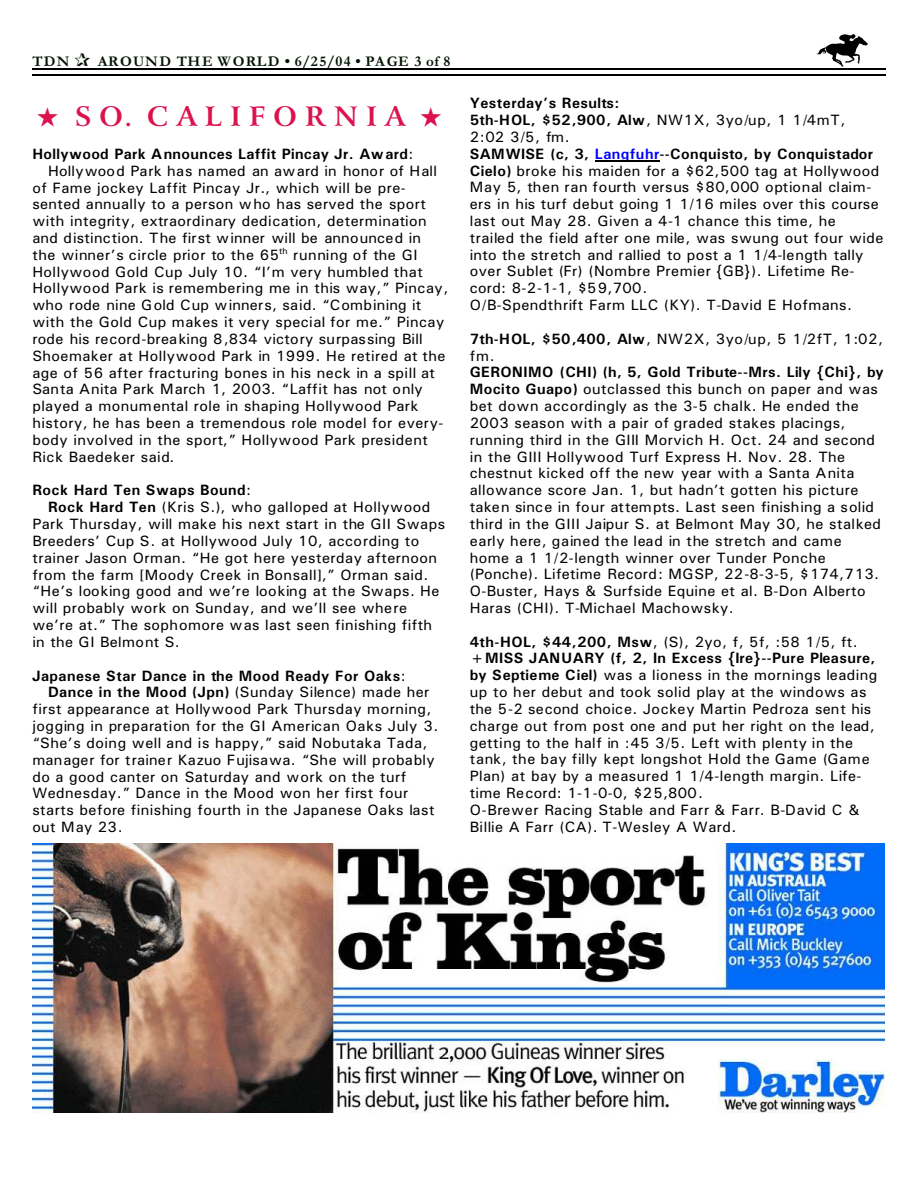
<style>
.page{position:relative;width:918px;height:1188px;background:#fff}
.page>*{position:absolute;margin:0;border:0;box-sizing:border-box;transform-origin:0 0}
.t1{font:700 27px "Arrus BT";letter-spacing:.3em;color:#db124d}
.t2{font:15px/16.8px "Univers";letter-spacing:.03em;color:#000}
.t3{font:15px "Univers";letter-spacing:.01em;color:#000}
.t4{font:700 15px "Univers";letter-spacing:.03em;color:#000}
.t5{font:700 15px "Garamond";letter-spacing:.085em;color:#001400}
.s1{font-weight:400}
.s2{font-weight:700}
.s3{font-weight:700;color:#00f}
</style>
<div class="page">
<img style="left:817px;top:35px;width:51px;height:31px">
<hr style="left:32px;top:68px;width:853px;height:1px;background:#000">
<hr style="left:32px;top:75px;width:853px;height:1px;background:#000">
<img style="left:32px;top:844px;width:852px;height:268px">
<hr style="left:595px;top:160px;width:64px;height:1px;background:#000">
<p class="t5" style="left:32px;top:56px;width:39px">TDN</p>
<p class="t5" style="left:98px;top:56px;width:354px">AROUND THE WORLD • 6/25/04 • PAGE 3 of 8</p>
<h1 class="t1" style="left:37px;top:106px;width:406px">★ SO. CALIFORNIA ★</h1>
<p class="t4" style="left:32px;top:149px;width:383px">Hollywood Park Announces Laffit Pincay Jr. Award<span class="s1">:</span></p>
<p class="t3" style="left:48px;top:165px;width:390px">Hollywood Park has named an award in honor of Hall</p>
<p class="t2" style="left:32px;top:180px;width:375px">of Fame jockey Laffit Pincay Jr., which will be pre-</p>
<p class="t2" style="left:32px;top:197px;width:395px">sented annually to a person who has served the sport</p>
<p class="t2" style="left:32px;top:214px;width:396px">with integrity, extraordinary dedication, determination</p>
<p class="t3" style="left:32px;top:233px;width:390px">and distinction. The first winner will be announced in</p>
<p class="t2" style="left:32px;top:248px;width:387px">the winner’s circle prior to the 65<sup>th</sup> running of the GI</p>
<p class="t2" style="left:32px;top:264px;width:392px">Hollywood Gold Cup July 10. “I’m very humbled that</p>
<p class="t2" style="left:32px;top:281px;width:417px">Hollywood Park is remembering me in this way,” Pincay,</p>
<p class="t3" style="left:32px;top:300px;width:391px">who rode nine Gold Cup winners, said. “Combining it</p>
<p class="t2" style="left:32px;top:315px;width:414px">with the Gold Cup makes it very special for me.” Pincay</p>
<p class="t3" style="left:32px;top:334px;width:392px">rode his record-breaking 8,834 victory surpassing Bill</p>
<p class="t2" style="left:32px;top:349px;width:415px">Shoemaker at Hollywood Park in 1999. He retired at the</p>
<p class="t2" style="left:32px;top:365px;width:404px">age of 56 after fracturing bones in his neck in a spill at</p>
<p class="t3" style="left:32px;top:384px;width:392px">Santa Anita Park March 1, 2003. “Laffit has not only</p>
<p class="t2" style="left:32px;top:399px;width:388px">played a monumental role in shaping Hollywood Park</p>
<p class="t2" style="left:32px;top:416px;width:413px">history, he has been a tremendous role model for every-</p>
<p class="t2" style="left:32px;top:433px;width:397px">body involved in the sport,” Hollywood Park president</p>
<p class="t2" style="left:32px;top:450px;width:144px">Rick Baedeker said.</p>
<p class="t4" style="left:32px;top:485px;width:220px">Rock Hard Ten Swaps Bound<span class="s1">:</span></p>
<p class="t2" style="left:48px;top:500px;width:384px"><span class="s2">Rock Hard Ten</span> (Kris S.), who galloped at Hollywood</p>
<p class="t2" style="left:32px;top:517px;width:414px">Park Thursday, will make his next start in the GII Swaps</p>
<p class="t2" style="left:32px;top:534px;width:388px">Breeders’ Cup S. at Hollywood July 10, according to</p>
<p class="t2" style="left:32px;top:551px;width:406px">trainer Jason Orman. “He got here yesterday afternoon</p>
<p class="t2" style="left:32px;top:567px;width:398px">from the farm [Moody Creek in Bonsall],” Orman said.</p>
<p class="t2" style="left:32px;top:584px;width:409px">“He’s looking good and we’re looking at the Swaps. He</p>
<p class="t2" style="left:32px;top:601px;width:376px">will probably work on Sunday, and we’ll see where</p>
<p class="t2" style="left:32px;top:618px;width:401px">we’re at.” The sophomore was last seen finishing fifth</p>
<p class="t2" style="left:32px;top:635px;width:149px">in the GI Belmont S.</p>
<p class="t4" style="left:32px;top:670px;width:375px">Japanese Star Dance in the Mood Ready For Oaks<span class="s1">:</span></p>
<p class="t2" style="left:48px;top:685px;width:383px"><span class="s2">Dance in the Mood (Jpn)</span> (Sunday Silence) made her</p>
<p class="t2" style="left:32px;top:702px;width:401px">first appearance at Hollywood Park Thursday morning,</p>
<p class="t2" style="left:32px;top:719px;width:407px">jogging in preparation for the GI American Oaks July 3.</p>
<p class="t2" style="left:32px;top:736px;width:397px">“She’s doing well and is happy,” said Nobutaka Tada,</p>
<p class="t3" style="left:32px;top:754px;width:404px">manager for trainer Kazuo Fujisawa. “She will probably</p>
<p class="t2" style="left:32px;top:769px;width:375px">do a good canter on Saturday and work on the turf</p>
<p class="t2" style="left:32px;top:786px;width:377px">Wednesday.” Dance in the Mood won her first four</p>
<p class="t2" style="left:32px;top:803px;width:404px">starts before finishing fourth in the Japanese Oaks last</p>
<p class="t2" style="left:32px;top:820px;width:92px">out May 23.</p>
<p class="t2" style="left:470px;top:96px;width:415px"><span class="s2">Yesterday’s Results:<br>5th-HOL, $52,900, Alw</span>, NW1X, 3yo/up, 1 1/4mT,<br>2:02 3/5, fm.<br><span class="s2">SAMWISE (c, 3,</span> <span class="s3">Langfuhr</span><span class="s2">--Conquisto, by Conquistador Cielo)</span> broke his maiden for a $62,500 tag at Hollywood May 5, then ran fourth versus $80,000 optional claim&shy;ers in his turf debut going 1 1/16 miles over this course last out May 28. Given a 4-1 chance this time, he trailed the field after one mile, was swung out four wide into the stretch and rallied to post a 1 1/4-length tally over Sublet (Fr) (Nombre Premier {GB}). Lifetime Re&shy;cord: 8-2-1-1, $59,700.<br>O/B-Spendthrift Farm LLC (KY). T-David E Hofmans.</p>
<p class="t2" style="left:470px;top:332px;width:415px"><span class="s2">7th-HOL, $50,400, Alw</span>, NW2X, 3yo/up, 5 1/2fT, 1:02, fm.</p>
<p class="t2" style="left:470px;top:365px;width:415px"><span class="s2">GERONIMO (CHI) (h, 5, Gold Tribute--Mrs. Lily {Chi}, by Mocito Guapo)</span> outclassed this bunch on paper and was bet down accordingly as the 3-5 chalk. He ended the 2003 season with a pair of graded stakes placings, running third in the GIII Morvich H. Oct. 24 and second in the GIII Hollywood Turf Express H. Nov. 28. The chestnut kicked off the new year with a Santa Anita allowance score Jan. 1, but hadn’t gotten his picture taken since in four attempts. Last seen finishing a solid third in the GIII Jaipur S. at Belmont May 30, he stalked early here, gained the lead in the stretch and came home a 1 1/2-length winner over Tunder Ponche (Ponche). Lifetime Record: MGSP, 22-8-3-5, $174,713.<br>O-Buster, Hays &amp; Surfside Equine et al. B-Don Alberto Haras (CHI). T-Michael Machowsky.</p>
<p class="t2" style="left:470px;top:634px;width:409px"><span class="s2">4th-HOL, $44,200, Msw</span>, (S), 2yo, f, 5f, :58 1/5, ft. <span class="s2">+MISS JANUARY (f, 2, In Excess {Ire}--Pure Pleasure, by Septieme Ciel)</span> was a lioness in the mornings leading up to her debut and took solid play at the windows as the 5-2 second choice. Jockey Martin Pedroza sent his charge out from post one and put her right on the lead, getting to the half in :45 3/5. Left with plenty in the tank, the bay filly kept longshot Hold the Game (Game Plan) at bay by a measured 1 1/4-length margin. Life&shy;time Record: 1-1-0-0, $25,800.<br>O-Brewer Racing Stable and Farr &amp; Farr. B-David C &amp; Billie A Farr (CA). T-Wesley A Ward.</p>
</div>
